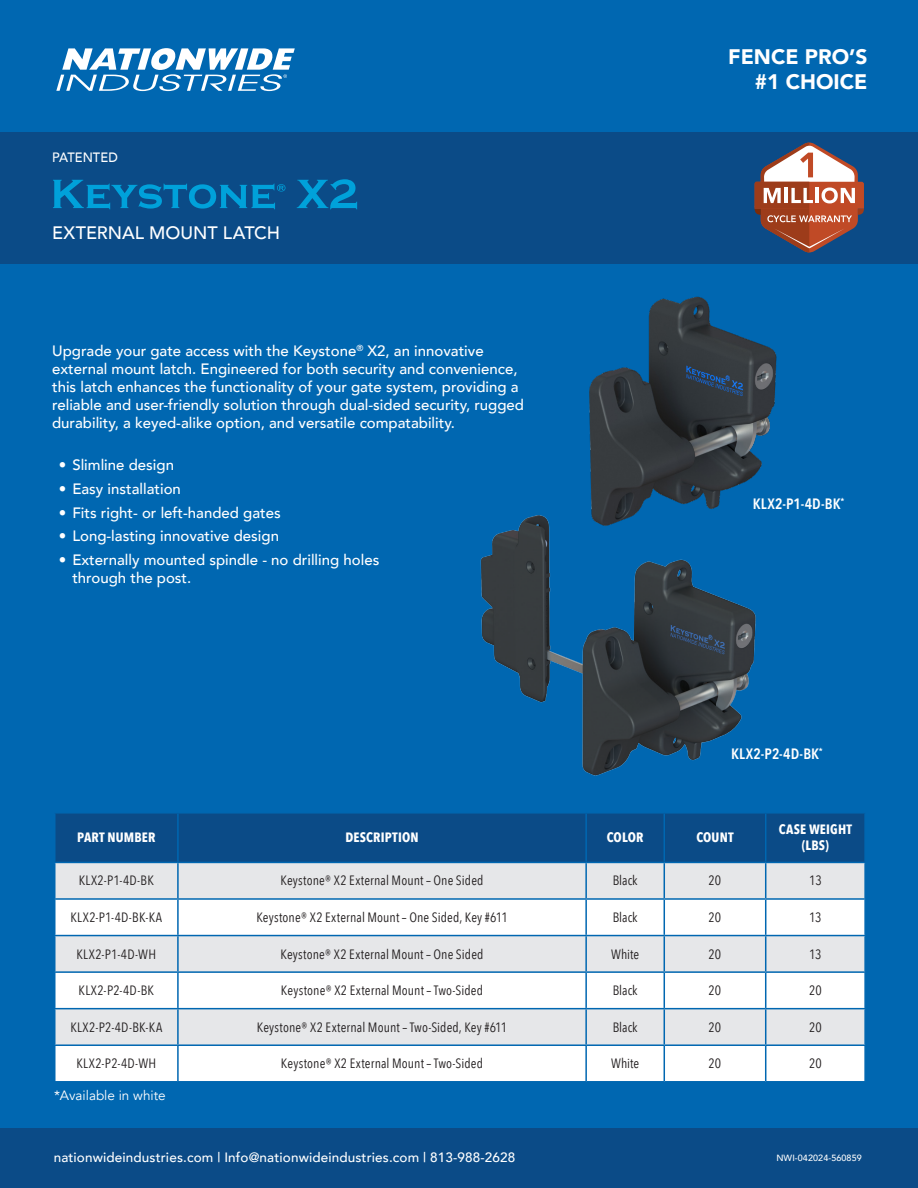
<style>
.page{position:relative;width:918px;height:1188px;background:#0067b1}
.page>*{position:absolute;margin:0;border:0;box-sizing:border-box;transform-origin:0 0}
.t1{font:900 21px/25.2px "Avenir";color:#fff;text-align:right}
.product_number{font:500 18px "Avenir";color:#fff}
.t2{font:500 15px/18px "Avenir";color:#fff}
.t3{font:600 15px "Avenir Next Condensed";letter-spacing:.005em;color:#fff}
.Charts{font:13.5px "Avenir Next Condensed";letter-spacing:.01em;color:#231f20}
.product_number-2{font:500 13.5px "Avenir";letter-spacing:.01em;color:#fff}
.t4{font:700 13.5px/16.2px "Avenir Next Condensed";letter-spacing:.01em;color:#fff;text-align:center}
.t5{font:13.5px "Avenir";color:#fff}
.product_number-3{font:500 13.5px "Avenir";letter-spacing:.01em;color:#fff;scale:.95 1}
.t6{font:500 9px "Avenir";letter-spacing:.01em;color:#fff}
</style>
<div class="page">
<div style="left:0;top:1128px;width:918px;height:60px;background:#0b4b87"></div>
<div style="left:0;top:132px;width:918px;height:132px;background:#0b4b87"></div>
<svg style="left:56px;top:48px;width:239px;height:43px"></svg>
<div style="left:56px;top:814px;width:808px;height:48px;background:#0b4b87"></div>
<div style="left:56px;top:863px;width:808px;height:35px;background:#e6e7e9"></div>
<svg style="left:56px;top:900px;width:808px;height:181px;background:#f3f4f5"></svg>
<hr style="left:177px;top:814px;width:2px;height:48px;background:#0067b1">
<hr style="left:585px;top:814px;width:2px;height:48px;background:#0067b1">
<hr style="left:664px;top:814px;width:1px;height:48px;background:#0067b1">
<hr style="left:765px;top:814px;width:1px;height:48px;background:#0067b1">
<hr style="left:177px;top:863px;width:2px;height:35px;background:#0067b1">
<hr style="left:585px;top:863px;width:2px;height:35px;background:#0067b1">
<hr style="left:664px;top:863px;width:1px;height:35px;background:#0067b1">
<hr style="left:765px;top:863px;width:1px;height:35px;background:#0067b1">
<hr style="left:177px;top:900px;width:2px;height:35px;background:#0067b1">
<hr style="left:585px;top:900px;width:2px;height:35px;background:#0067b1">
<hr style="left:664px;top:900px;width:1px;height:35px;background:#0067b1">
<hr style="left:765px;top:900px;width:1px;height:35px;background:#0067b1">
<hr style="left:54px;top:935px;width:124px;height:1px;background:#0067b1">
<hr style="left:178px;top:935px;width:408px;height:1px;background:#0067b1">
<hr style="left:177px;top:936px;width:2px;height:35px;background:#0067b1">
<hr style="left:586px;top:935px;width:78px;height:1px;background:#0067b1">
<hr style="left:585px;top:936px;width:2px;height:35px;background:#0067b1">
<hr style="left:664px;top:935px;width:102px;height:1px;background:#0067b1">
<hr style="left:664px;top:936px;width:1px;height:35px;background:#0067b1">
<hr style="left:766px;top:935px;width:100px;height:1px;background:#0067b1">
<hr style="left:765px;top:936px;width:1px;height:35px;background:#0067b1">
<hr style="left:54px;top:971px;width:124px;height:2px;background:#0067b1">
<hr style="left:178px;top:971px;width:408px;height:2px;background:#0067b1">
<hr style="left:177px;top:973px;width:2px;height:35px;background:#0067b1">
<hr style="left:586px;top:971px;width:78px;height:2px;background:#0067b1">
<hr style="left:585px;top:973px;width:2px;height:35px;background:#0067b1">
<hr style="left:664px;top:971px;width:102px;height:2px;background:#0067b1">
<hr style="left:664px;top:973px;width:1px;height:35px;background:#0067b1">
<hr style="left:766px;top:971px;width:100px;height:2px;background:#0067b1">
<hr style="left:765px;top:973px;width:1px;height:35px;background:#0067b1">
<hr style="left:54px;top:1008px;width:124px;height:1px;background:#0067b1">
<hr style="left:178px;top:1008px;width:408px;height:1px;background:#0067b1">
<hr style="left:177px;top:1009px;width:2px;height:35px;background:#0067b1">
<hr style="left:586px;top:1008px;width:78px;height:1px;background:#0067b1">
<hr style="left:585px;top:1009px;width:2px;height:35px;background:#0067b1">
<hr style="left:664px;top:1008px;width:102px;height:1px;background:#0067b1">
<hr style="left:664px;top:1009px;width:1px;height:35px;background:#0067b1">
<hr style="left:766px;top:1008px;width:100px;height:1px;background:#0067b1">
<hr style="left:765px;top:1009px;width:1px;height:35px;background:#0067b1">
<hr style="left:54px;top:1044px;width:124px;height:2px;background:#0067b1">
<hr style="left:178px;top:1044px;width:408px;height:2px;background:#0067b1">
<hr style="left:177px;top:1046px;width:2px;height:35px;background:#0067b1">
<hr style="left:586px;top:1044px;width:78px;height:2px;background:#0067b1">
<hr style="left:585px;top:1046px;width:2px;height:35px;background:#0067b1">
<hr style="left:664px;top:1044px;width:102px;height:2px;background:#0067b1">
<hr style="left:664px;top:1046px;width:1px;height:35px;background:#0067b1">
<hr style="left:766px;top:1044px;width:100px;height:2px;background:#0067b1">
<hr style="left:765px;top:1046px;width:1px;height:35px;background:#0067b1">
<svg style="left:53px;top:180px;width:232px;height:29px"></svg>
<svg style="left:297px;top:179px;width:60px;height:30px"></svg>
<img style="left:589px;top:296px;width:188px;height:203px">
<img style="left:480px;top:499px;width:276px;height:277px">
<svg style="left:754px;top:142px;width:110px;height:110px"></svg>
<p class="product_number-3" style="left:52px;top:146px;width:71px">PATENTED</p>
<p class="product_number" style="left:52px;top:217px;width:229px">EXTERNAL MOUNT LATCH</p>
<p class="t2" style="left:52px;top:341px;width:474px">Upgrade your gate access with the Keystone<sup>®</sup> X2, an innovative external mount latch. Engineered for both security and convenience, this latch enhances the functionality of your gate system, providing a reliable and user-friendly solution through dual-sided security, rugged durability, a keyed-alike option, and versatile compatability.</p>
<p class="t2" style="left:59px;top:455px;width:117px">• Slimline design</p>
<p class="t2" style="left:59px;top:479px;width:124px">• Easy installation</p>
<p class="t2" style="left:59px;top:503px;width:223px">• Fits right- or left-handed gates</p>
<p class="t2" style="left:59px;top:526px;width:222px">• Long-lasting innovative design</p>
<p class="t2" style="left:72px;top:550px;width:308px;text-indent:-14px">• Externally mounted spindle - no drilling holes through the post.</p>
<h1 class="t1" style="left:728px;top:43px;width:141px">FENCE PRO’S #1 CHOICE</h1>
<p class="t3" style="left:753px;top:491px;width:93px">KLX2-P1-4D-BK<sup>*</sup></p>
<p class="t3" style="left:731px;top:741px;width:93px">KLX2-P2-4D-BK<sup>*</sup></p>
<p class="t4" style="left:77px;top:829px;width:80px">PART NUMBER</p>
<p class="t4" style="left:345px;top:829px;width:75px">DESCRIPTION</p>
<p class="t4" style="left:607px;top:829px;width:38px">COLOR</p>
<p class="t4" style="left:696px;top:829px;width:39px">COUNT</p>
<p class="t4" style="left:779px;top:821px;width:75px">CASE WEIGHT (LBS)</p>
<p class="Charts" style="left:79px;top:869px;width:77px">KLX2-P1-4D-BK</p>
<p class="Charts" style="left:281px;top:869px;width:205px">Keystone® X2 External Mount – One Sided</p>
<p class="Charts" style="left:613px;top:869px;width:27px">Black</p>
<p class="Charts" style="left:709px;top:869px;width:14px">20</p>
<p class="Charts" style="left:809px;top:869px;width:14px">13</p>
<p class="Charts" style="left:70px;top:906px;width:93px">KLX2-P1-4D-BK-KA</p>
<p class="Charts" style="left:256px;top:906px;width:253px">Keystone® X2 External Mount – One Sided, Key #611</p>
<p class="Charts" style="left:613px;top:906px;width:27px">Black</p>
<p class="Charts" style="left:709px;top:906px;width:14px">20</p>
<p class="Charts" style="left:809px;top:906px;width:14px">13</p>
<p class="Charts" style="left:77px;top:942px;width:81px">KLX2-P1-4D-WH</p>
<p class="Charts" style="left:281px;top:942px;width:205px">Keystone® X2 External Mount – One Sided</p>
<p class="Charts" style="left:611px;top:942px;width:30px">White</p>
<p class="Charts" style="left:709px;top:942px;width:14px">20</p>
<p class="Charts" style="left:809px;top:942px;width:14px">13</p>
<p class="Charts" style="left:79px;top:979px;width:77px">KLX2-P2-4D-BK</p>
<p class="Charts" style="left:281px;top:979px;width:204px">Keystone® X2 External Mount – Two-Sided</p>
<p class="Charts" style="left:613px;top:979px;width:27px">Black</p>
<p class="Charts" style="left:709px;top:979px;width:14px">20</p>
<p class="Charts" style="left:809px;top:979px;width:14px">20</p>
<p class="Charts" style="left:70px;top:1015px;width:93px">KLX2-P2-4D-BK-KA</p>
<p class="Charts" style="left:257px;top:1015px;width:252px">Keystone® X2 External Mount – Two-Sided, Key #611</p>
<p class="Charts" style="left:613px;top:1015px;width:27px">Black</p>
<p class="Charts" style="left:709px;top:1015px;width:14px">20</p>
<p class="Charts" style="left:809px;top:1015px;width:14px">20</p>
<p class="Charts" style="left:76px;top:1052px;width:81px">KLX2-P2-4D-WH</p>
<p class="Charts" style="left:281px;top:1052px;width:204px">Keystone® X2 External Mount – Two-Sided</p>
<p class="Charts" style="left:611px;top:1052px;width:30px">White</p>
<p class="Charts" style="left:709px;top:1052px;width:14px">20</p>
<p class="Charts" style="left:809px;top:1052px;width:14px">20</p>
<p class="t5" style="left:54px;top:1088px;width:113px">*Available in white</p>
<p class="product_number-2" style="left:54px;top:1145px;width:463px">nationwideindustries.com | Info@nationwideindustries.com | 813-988-2628</p>
<p class="t6" style="left:776px;top:1150px;width:87px">NWI-042024-560859</p>
</div>
